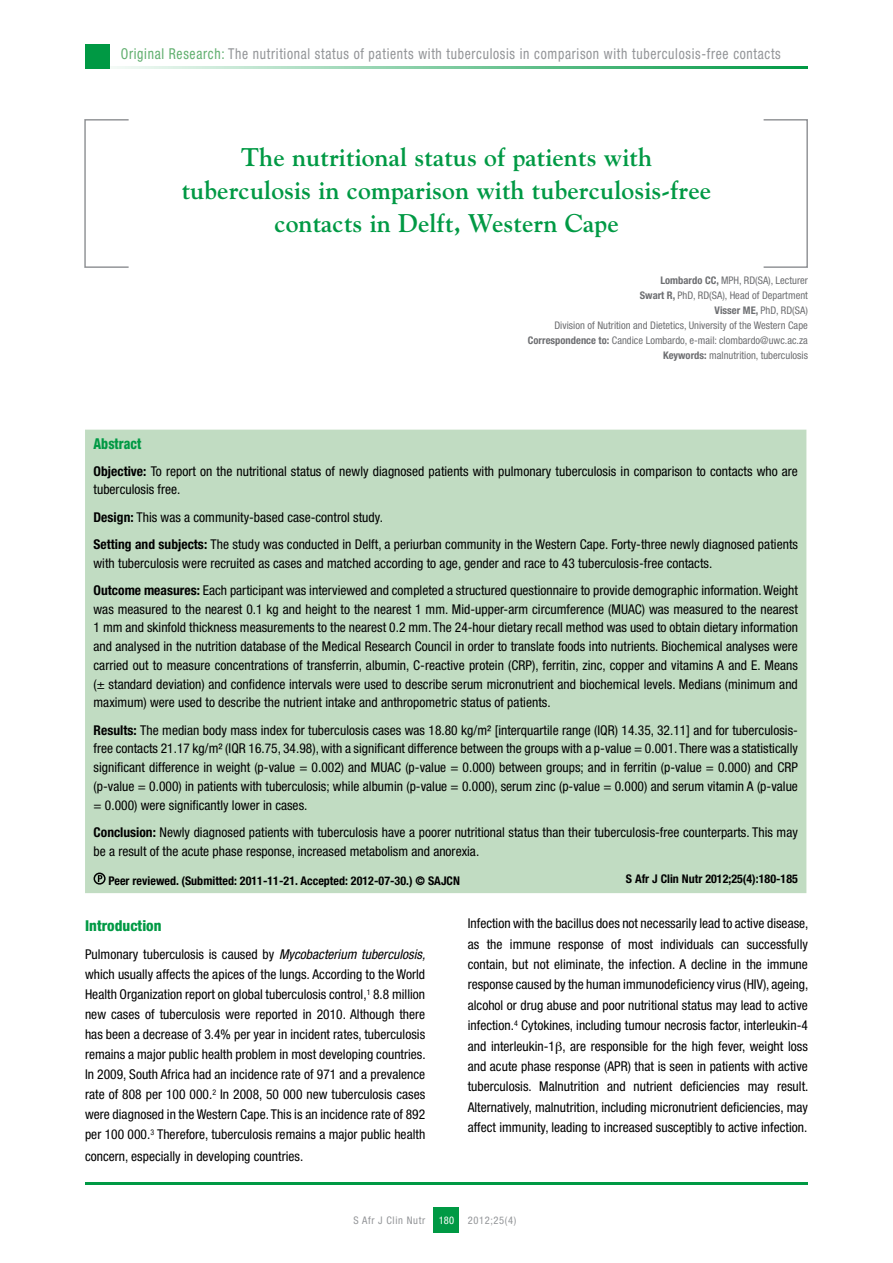
<style>
.page{position:relative;width:893px;height:1263px;background:#fff}
.page>*{position:absolute;margin:0;border:0;box-sizing:border-box;transform-origin:0 0}
.t1{font:700 25.5px/33px "Goudy";color:#094;text-align:center}
.t2{font:condensed 15px "Helvetica Neue LT Std";letter-spacing:.05em;color:#939598;scale:.91 1}
.t3{font:800 condensed 15px "Helvetica Neue LT Std";color:#094}
.t4{font:800 condensed 15px "Helvetica Neue LT Std";color:#094;scale:.9 1}
.t5{font:condensed 13.5px/18.8px "Helvetica Neue LT Std";color:#000;text-align:justify}
.t6{font:700 condensed 12px "Helvetica Neue LT Std";color:#000}
.t7{font:condensed 10.5px/15px "Helvetica Neue LT Std";color:#6d6e71;text-align:right}
.t8{font:condensed 10.5px "Helvetica Neue LT Std";letter-spacing:.06em;color:#939598}
.t9{font:condensed 10.5px "Helvetica Neue LT Std";color:#fff}
.s1{color:#61af6f}
.s2{font-weight:700}
.s3{font-style:italic}
</style>
<div class="page">
<div style="left:434px;top:1208px;width:25px;height:25px;background:#094"></div>
<hr style="left:85px;top:1182px;width:723px;height:2px;background:#094">
<hr style="left:85px;top:66px;width:723px;height:2px;background:#094">
<div style="left:763px;top:119px;width:45px;height:149px;border:2px solid #939598"></div>
<div style="left:84px;top:119px;width:45px;height:149px;border:2px solid #939598"></div>
<div style="left:85px;top:44px;width:24px;height:24px;background:#094"></div>
<div style="left:85px;top:430px;width:721px;height:463px;background:#c1dcc2"></div>
<div style="left:94px;top:872px;width:12px;height:13px;border:2px solid #000;border-radius:50%"></div>
<svg style="left:98px;top:875px;width:4px;height:7px"></svg>
<p class="t2" style="left:121px;top:45px;width:727px"><span class="s1">Original Research:</span> The nutritional status of patients with tuberculosis in comparison with tuberculosis-free contacts</p>
<h1 class="t1" style="left:182px;top:140px;width:531px">The nutritional status of patients with tuberculosis in comparison with tuberculosis-free contacts in Delft, Western Cape</h1>
<p class="t7" style="left:528px;top:272px;width:281px"><span class="s2">Lombardo CC,</span> MPH, RD(SA), Lecturer<br><span class="s2">Swart R,</span> PhD, RD(SA), Head of Department<br><span class="s2">Visser ME,</span> PhD, RD(SA)<br>Division of Nutrition and Dietetics, University of the Western Cape <span class="s2">Correspondence to:</span> Candice Lombardo, e-mail: clombardo@uwc.ac.za <span class="s2">Keywords:</span> malnutrition, tuberculosis</p>
<p class="t4" style="left:94px;top:434px;width:55px">Abstract</p>
<p class="t5" style="left:94px;top:461px;width:706px"><span class="s2">Objective:</span> To report on the nutritional status of newly diagnosed patients with pulmonary tuberculosis in comparison to contacts who are tuberculosis free.</p>
<p class="t5" style="left:94px;top:503px;width:706px;line-height:27.3px"><span class="s2">Design:</span> This was a community-based case-control study.<br><span class="s2">Setting and subjects:</span> The study was conducted in Delft, a periurban community in the Western Cape. Forty-three newly diagnosed patients</p>
<p class="t5" style="left:94px;top:549px;width:706px;line-height:27.3px">with tuberculosis were recruited as cases and matched according to age, gender and race to 43 tuberculosis-free contacts.<br><span class="s2">Outcome measures:</span> Each participant was interviewed and completed a structured questionnaire to provide demographic information. Weight</p>
<p class="t5" style="left:94px;top:599px;width:706px">was measured to the nearest 0.1 kg and height to the nearest 1 mm. Mid-upper-arm circumference (MUAC) was measured to the nearest 1 mm and skinfold thickness measurements to the nearest 0.2 mm. The 24-hour dietary recall method was used to obtain dietary information and analysed in the nutrition database of the Medical Research Council in order to translate foods into nutrients. Biochemical analyses were carried out to measure concentrations of transferrin, albumin, C-reactive protein (CRP), ferritin, zinc, copper and vitamins A and E. Means (± standard deviation) and confidence intervals were used to describe serum micronutrient and biochemical levels. Medians (minimum and maximum) were used to describe the nutrient intake and anthropometric status of patients.</p>
<p class="t5" style="left:94px;top:720px;width:706px"><span class="s2">Results:</span> The median body mass index for tuberculosis cases was 18.80 kg/m² [interquartile range (IQR) 14.35, 32.11] and for tuberculosis&shy;free contacts 21.17 kg/m² (IQR 16.75, 34.98), with a significant difference between the groups with a p-value = 0.001. There was a statistically significant difference in weight (p-value = 0.002) and MUAC (p-value = 0.000) between groups; and in ferritin (p-value = 0.000) and CRP (p-value = 0.000) in patients with tuberculosis; while albumin (p-value = 0.000), serum zinc (p-value = 0.000) and serum vitamin A (p-value = 0.000) were significantly lower in cases.</p>
<p class="t5" style="left:94px;top:823px;width:706px"><span class="s2">Conclusion:</span> Newly diagnosed patients with tuberculosis have a poorer nutritional status than their tuberculosis-free counterparts. This may be a result of the acute phase response, increased metabolism and anorexia.</p>
<p class="t6" style="left:109px;top:873px;width:353px">Peer reviewed. (Submitted: 2011-11-21. Accepted: 2012-07-30.) © SAJCN</p>
<p class="t6" style="left:626px;top:871px;width:174px">S Afr J Clin Nutr 2012;25(4):180-185</p>
<p class="t3" style="left:85px;top:916px;width:78px">Introduction</p>
<p class="t5" style="left:85px;top:944px;width:342px;line-height:20px">Pulmonary tuberculosis is caused by <span class="s3">Mycobacterium tuberculosis, </span>which usually affects the apices of the lungs<span class="s3">.</span> According to the World Health Organization report on global tuberculosis control,<sup>1</sup> 8.8 million new cases of tuberculosis were reported in 2010. Although there has been a decrease of 3.4% per year in incident rates, tuberculosis remains a major public health problem in most developing countries.<br>In 2009, South Africa had an incidence rate of 971 and a prevalence rate of 808 per 100 000.<sup>2</sup> In 2008, 50 000 new tuberculosis cases were diagnosed in the Western Cape. This is an incidence rate of 892 per 100 000.<sup>3</sup> Therefore, tuberculosis remains a major public health</p>
<p class="t5" style="left:85px;top:1147px;width:220px">concern, especially in developing countries.</p>
<p class="t5" style="left:468px;top:913px;width:342px;line-height:20.4px">Infection with the bacillus does not necessarily lead to active disease, as the immune response of most individuals can successfully contain, but not eliminate, the infection. A decline in the immune response caused by the human immunodeficiency virus (HIV), ageing, alcohol or drug abuse and poor nutritional status may lead to active infection.<sup>4</sup> Cytokines, including tumour necrosis factor, interleukin-4 and interleukin-1 , are responsible for the high fever, weight loss and acute phase response (APR) that is seen in patients with active tuberculosis. Malnutrition and nutrient deficiencies may result.<br>Alternatively, malnutrition, including micronutrient deficiencies, may affect immunity, leading to increased susceptibly to active infection.</p>
<p class="t8" style="left:354px;top:1214px;width:73px">S Afr J Clin Nutr</p>
<p class="t8" style="left:468px;top:1214px;width:50px">2012;25(4)</p>
<p class="t9" style="left:439px;top:1214px;width:17px">180</p>
</div>
